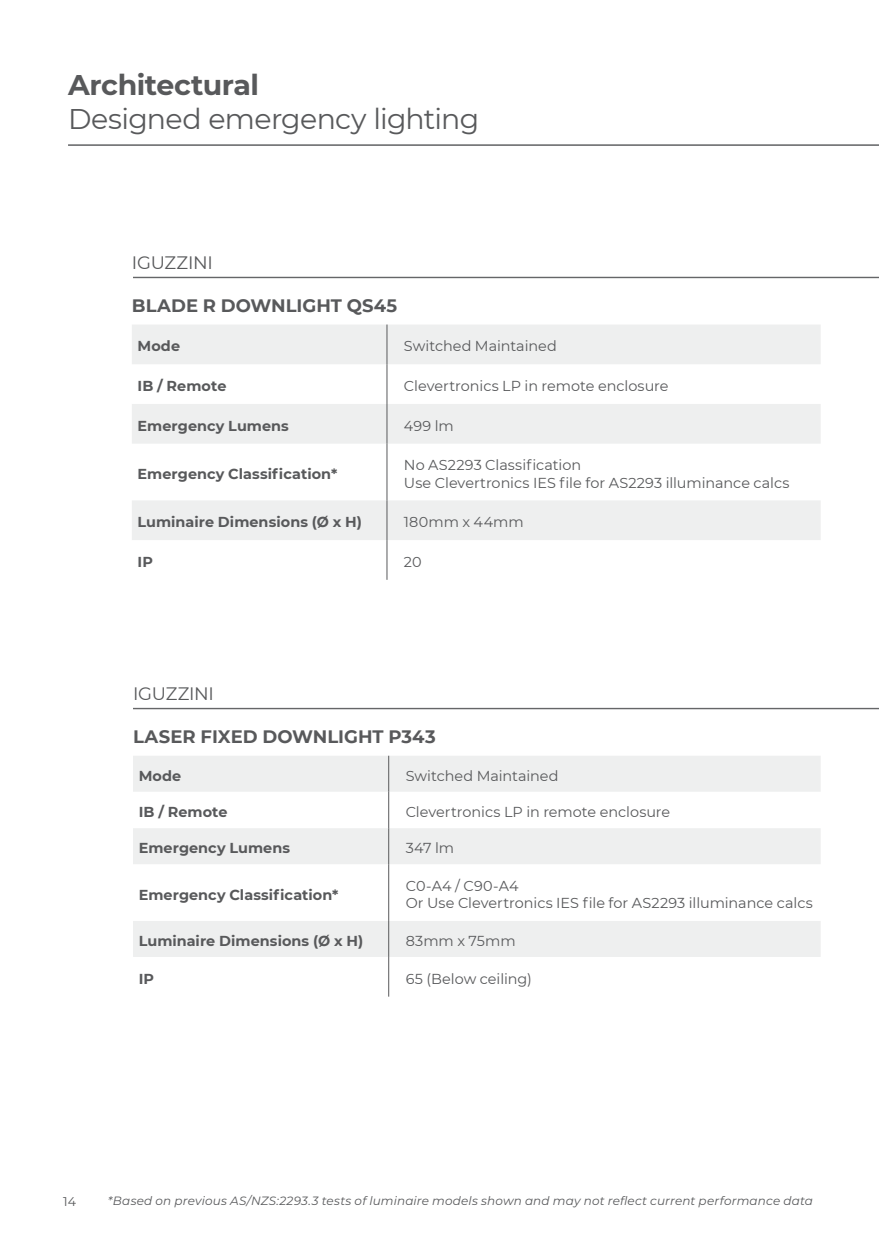
<style>
.page{position:relative;width:879px;height:1248px;background:#fff}
.page>*{position:absolute;margin:0;border:0;box-sizing:border-box;transform-origin:0 0}
.t1{font:28.4px "Montserrat";letter-spacing:-.025em;color:#58595b}
.t2{font:700 28.4px "Montserrat";letter-spacing:-.02em;color:#58595b}
.t3{font:700 18px "Montserrat";color:#58595b}
.t4{font:18px "Montserrat";letter-spacing:-.015em;color:#58595b}
.t5{font:14.4px/17.2px "Montserrat";color:#58595b}
.t6{font:700 14.4px "Montserrat";letter-spacing:.005em;color:#58595b}
.t7{font:12.6px "Montserrat";color:#58595b}
.t8{font:italic 12px "Montserrat";letter-spacing:.015em;color:#58595b}
</style>
<div class="page">
<hr style="left:133px;top:277px;width:746px;height:1px;background:#58595b">
<hr style="left:133px;top:707px;width:746px;height:2px;background:#58595b">
<svg style="left:132px;top:324px;width:688px;height:216px;fill:#eeefef"></svg>
<hr style="left:386px;top:324px;width:1px;height:40px;background:#58595b">
<hr style="left:386px;top:364px;width:1px;height:40px;background:#58595b">
<hr style="left:386px;top:404px;width:1px;height:39px;background:#58595b">
<hr style="left:386px;top:443px;width:1px;height:57px;background:#58595b">
<hr style="left:386px;top:500px;width:1px;height:40px;background:#58595b">
<hr style="left:386px;top:540px;width:1px;height:39px;background:#58595b">
<svg style="left:133px;top:755px;width:687px;height:201px;fill:#eeefef"></svg>
<hr style="left:388px;top:755px;width:1px;height:36px;background:#58595b">
<hr style="left:388px;top:791px;width:1px;height:37px;background:#58595b">
<hr style="left:388px;top:828px;width:1px;height:36px;background:#58595b">
<hr style="left:388px;top:864px;width:1px;height:56px;background:#58595b">
<hr style="left:388px;top:920px;width:1px;height:36px;background:#58595b">
<hr style="left:388px;top:956px;width:1px;height:40px;background:#58595b">
<hr style="left:68px;top:144px;width:811px;height:2px;background:#58595b">
<h1 class="t2" style="left:68px;top:64px;width:192px">Architectural</h1>
<h1 class="t1" style="left:68px;top:99px;width:413px">Designed emergency lighting</h1>
<p class="t4" style="left:132px;top:250px;width:83px">IGUZZINI</p>
<p class="t3" style="left:132px;top:293px;width:267px">BLADE R DOWNLIGHT QS45</p>
<p class="t6" style="left:137px;top:336px;width:44px">Mode</p>
<p class="t5" style="left:404px;top:337px;width:154px">Switched Maintained</p>
<p class="t6" style="left:137px;top:375px;width:90px">IB / Remote</p>
<p class="t5" style="left:404px;top:377px;width:266px">Clevertronics LP in remote enclosure</p>
<p class="t6" style="left:137px;top:415px;width:153px">Emergency Lumens</p>
<p class="t5" style="left:404px;top:416px;width:51px">499 lm</p>
<p class="t6" style="left:137px;top:463px;width:201px">Emergency Classification*</p>
<p class="t5" style="left:404px;top:456px;width:387px">No AS2293 Classification<br>Use Clevertronics IES file for AS2293 illuminance calcs</p>
<p class="t6" style="left:137px;top:511px;width:226px">Luminaire Dimensions (Ø x H)</p>
<p class="t5" style="left:404px;top:513px;width:121px">180mm x 44mm</p>
<p class="t6" style="left:137px;top:551px;width:17px">IP</p>
<p class="t5" style="left:404px;top:552px;width:19px">20</p>
<p class="t4" style="left:133px;top:681px;width:83px">IGUZZINI</p>
<p class="t3" style="left:133px;top:723px;width:304px">LASER FIXED DOWNLIGHT P343</p>
<p class="t6" style="left:139px;top:765px;width:44px">Mode</p>
<p class="t5" style="left:406px;top:766px;width:154px">Switched Maintained</p>
<p class="t6" style="left:139px;top:801px;width:90px">IB / Remote</p>
<p class="t5" style="left:406px;top:802px;width:266px">Clevertronics LP in remote enclosure</p>
<p class="t6" style="left:139px;top:837px;width:153px">Emergency Lumens</p>
<p class="t5" style="left:406px;top:838px;width:50px">347 lm</p>
<p class="t6" style="left:139px;top:884px;width:201px">Emergency Classification*</p>
<p class="t5" style="left:406px;top:876px;width:408px">C0-A4 / C90-A4<br>Or Use Clevertronics IES file for AS2293 illuminance calcs</p>
<p class="t6" style="left:139px;top:930px;width:226px">Luminaire Dimensions (Ø x H)</p>
<p class="t5" style="left:406px;top:931px;width:111px">83mm x 75mm</p>
<p class="t6" style="left:139px;top:968px;width:17px">IP</p>
<p class="t5" style="left:406px;top:969px;width:128px">65 (Below ceiling)</p>
<p class="t7" style="left:63px;top:1193px;width:14px">14</p>
<p class="t8" style="left:108px;top:1192px;width:706px">*Based on previous AS/NZS:2293.3 tests of luminaire models shown and may not reflect current performance data</p>
</div>
